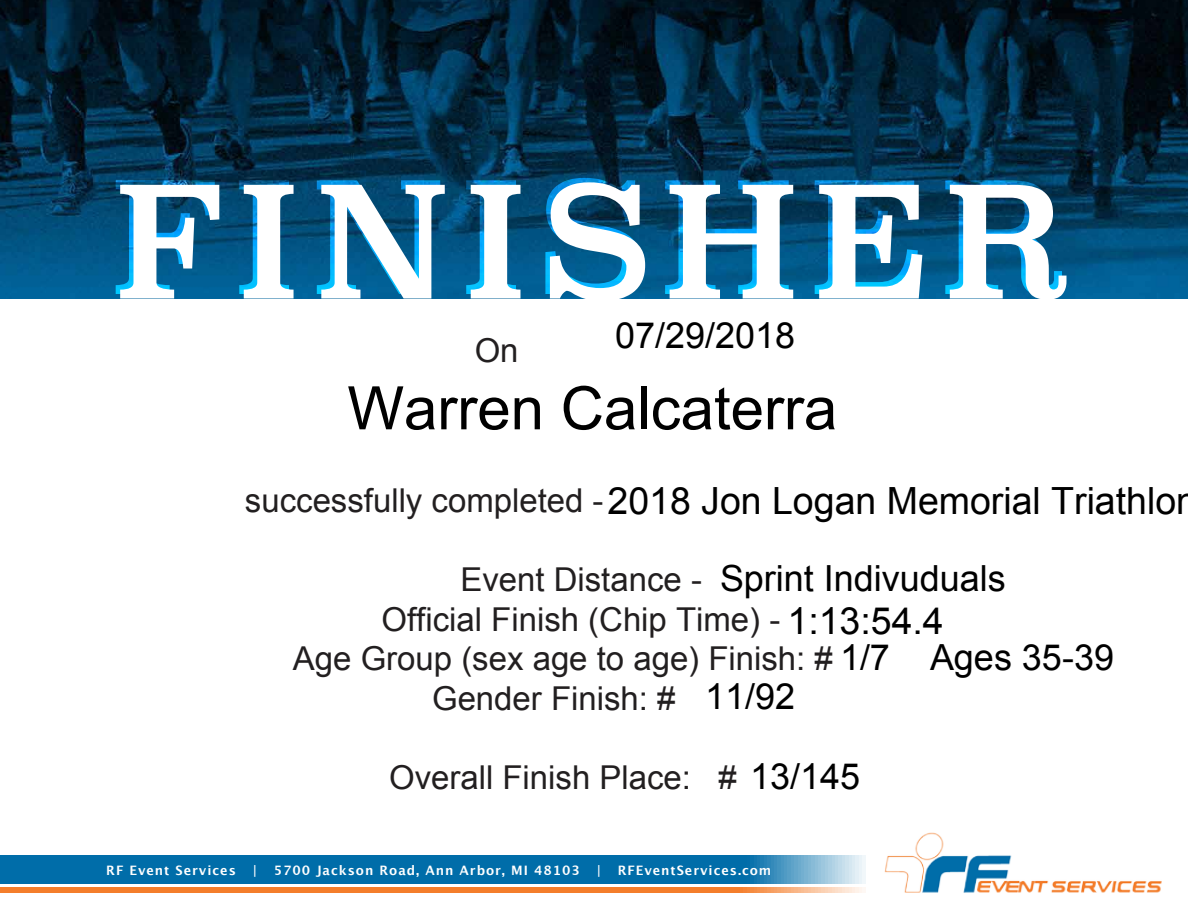
<style>
.page{position:relative;width:1188px;height:918px;background:#fff}
.page>*{position:absolute;margin:0;border:0;box-sizing:border-box;transform-origin:0 0}
.t1{font:153px "Superclarendon";letter-spacing:.1em;color:#fff}
.t2{font:60px "Arial";color:#000}
.t3{font:37.5px "Arial";color:#000}
.t4{font:36px "Arial";color:#000}
.t5{font:32.85px "Arial";color:#221f20}
.t6{font:700 13.05px "Lucida Grande";letter-spacing:.075em;color:#fff}
.s1{font-size:36px;color:#000}
</style>
<div class="page">
<img style="left:0;top:0;width:1188px;height:298px">
<img style="left:884px;top:832px;width:278px;height:61px">
<svg style="left:0;top:856px;width:865px;height:27px;background:#1076ae"></svg>
<svg style="left:0;top:887px;width:865px;height:5px;background:#f48739"></svg>
<h1 class="t1" style="left:110px;top:135px;width:957px">FINISHER</h1>
<p class="t5" style="left:475px;top:328px;width:45px">On</p>
<p class="t4" style="left:615px;top:315px;width:182px">07/29/2018</p>
<h2 class="t2" style="left:347px;top:375px;width:491px">Warren Calcaterra</h2>
<p class="t3" style="left:608px;top:480px;width:591px">2018 Jon Logan Memorial Triathlon</p>
<p class="t5" style="left:245px;top:479px;width:360px">successfully completed -</p>
<p class="t4" style="left:720px;top:558px;width:287px">Sprint Indivuduals</p>
<p class="t5" style="left:460px;top:558px;width:243px">Event Distance -</p>
<p class="t5" style="left:382px;top:598px;width:400px">Official Finish (Chip Time) -</p>
<p class="t5" style="left:293px;top:637px;width:599px">Age Group (sex age to age) Finish: # <span class="s1">1/7</span></p>
<p class="t5" style="left:432px;top:677px;width:245px">Gender Finish: #</p>
<p class="t3" style="left:788px;top:600px;width:158px">1:13:54.4</p>
<p class="t4" style="left:930px;top:638px;width:186px">Ages 35-39</p>
<p class="t4" style="left:705px;top:677px;width:92px">11/92</p>
<p class="t5" style="left:389px;top:756px;width:472px">Overall Finish Place: # <span class="s1">13/145</span></p>
<p class="t6" style="left:106px;top:860px;width:131px">RF Event Services</p>
<p class="t6" style="left:252px;top:860px;width:6px">|</p>
<p class="t6" style="left:274px;top:860px;width:308px">5700 Jackson Road, Ann Arbor, MI 48103</p>
<p class="t6" style="left:596px;top:860px;width:6px">|</p>
<p class="t6" style="left:618px;top:860px;width:155px">RFEventServices.com</p>
</div>
